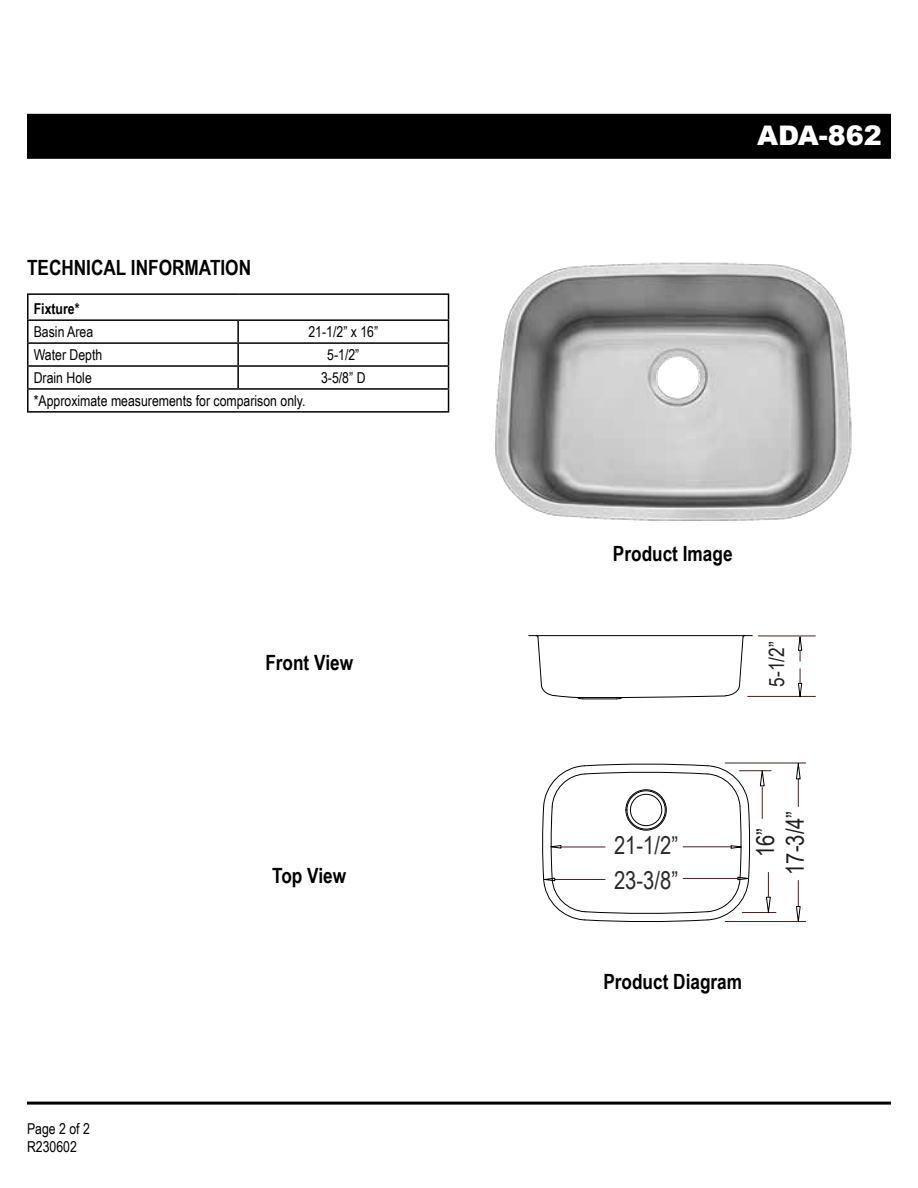
<style>
.page{position:relative;width:918px;height:1188px;background:#fff}
.page>*{position:absolute;margin:0;border:0;box-sizing:border-box;transform-origin:0 0}
.t1{font:900 27px "Arial";color:#fff}
.t2{font:24.6px "Arial Narrow";color:#2d2928}
.t3{font:24.6px/29.4px "Arial Narrow";color:#201f1f;text-align:center}
.t4{font:21.15px "Arial Narrow";color:#201f1f}
.t5{font:700 21px "Arial Narrow";color:#000}
.t6{font:15px/18px "Arial Narrow";color:#000}
.t7{font:700 15px "Arial Narrow";color:#000}
</style>
<div class="page">
<div style="left:27px;top:114px;width:864px;height:45px;background:#000"></div>
<hr style="left:27px;top:1102px;width:864px;height:3px;background:#000">
<img style="left:495px;top:262px;width:357px;height:259px">
<hr style="left:27px;top:293px;width:211px;height:2px;background:#000">
<hr style="left:238px;top:293px;width:211px;height:2px;background:#000">
<hr style="left:27px;top:319px;width:211px;height:2px;background:#000">
<hr style="left:238px;top:319px;width:211px;height:2px;background:#000">
<hr style="left:237px;top:321px;width:2px;height:21px;background:#000">
<hr style="left:27px;top:342px;width:211px;height:2px;background:#000">
<hr style="left:238px;top:342px;width:211px;height:2px;background:#000">
<hr style="left:237px;top:344px;width:2px;height:21px;background:#000">
<hr style="left:27px;top:365px;width:211px;height:2px;background:#000">
<hr style="left:238px;top:365px;width:211px;height:2px;background:#000">
<hr style="left:237px;top:367px;width:2px;height:21px;background:#000">
<hr style="left:27px;top:388px;width:211px;height:2px;background:#000">
<svg style="left:27px;top:295px;width:1px;height:116px"></svg>
<hr style="left:238px;top:388px;width:211px;height:2px;background:#000">
<svg style="left:448px;top:295px;width:1px;height:116px"></svg>
<hr style="left:27px;top:411px;width:211px;height:2px;background:#000">
<hr style="left:238px;top:411px;width:211px;height:2px;background:#000">
<svg style="left:542px;top:764px;width:208px;height:158px"></svg>
<svg style="left:759px;top:771px;width:6px;height:16px"></svg>
<hr style="left:739px;top:770px;width:32px;height:1px;background:#472020">
<hr style="left:742px;top:912px;width:34px;height:1px;background:#472020">
<hr style="left:762px;top:787px;width:1px;height:32px;background:#472020">
<hr style="left:725px;top:763px;width:81px;height:1px;background:#472020">
<hr style="left:725px;top:921px;width:81px;height:1px;background:#472020">
<svg style="left:796px;top:763px;width:5px;height:44px"></svg>
<svg style="left:766px;top:872px;width:5px;height:41px"></svg>
<svg style="left:796px;top:880px;width:5px;height:42px"></svg>
<svg style="left:616px;top:635px;width:136px;height:65px"></svg>
<hr style="left:583px;top:699px;width:34px;height:1px;background:#000">
<hr style="left:578px;top:697px;width:44px;height:1px;background:#000">
<svg style="left:529px;top:635px;width:55px;height:65px"></svg>
<hr style="left:536px;top:635px;width:209px;height:1px;background:#000">
<hr style="left:758px;top:636px;width:57px;height:1px;background:#472020">
<hr style="left:748px;top:696px;width:67px;height:1px;background:#472020">
<svg style="left:798px;top:636px;width:5px;height:25px"></svg>
<svg style="left:798px;top:669px;width:5px;height:29px"></svg>
<h3 class="t5" style="left:27px;top:252px;width:226px">TECHNICAL INFORMATION</h3>
<p class="t7" style="left:34px;top:298px;width:47px">Fixture*</p>
<p class="t6" style="left:34px;top:322px;width:61px">Basin Area</p>
<p class="t6" style="left:308px;top:322px;width:71px">21-1/2” x 16”</p>
<p class="t6" style="left:34px;top:345px;width:70px">Water Depth</p>
<p class="t6" style="left:327px;top:345px;width:34px">5-1/2”</p>
<p class="t6" style="left:34px;top:368px;width:60px">Drain Hole</p>
<p class="t6" style="left:321px;top:368px;width:46px">3-5/8” D</p>
<p class="t6" style="left:34px;top:391px;width:273px">*Approximate measurements for comparison only.</p>
<h3 class="t5" style="left:265px;top:647px;width:89px">Front View</h3>
<p class="t6" style="left:27px;top:1119px;width:64px">Page 2 of 2<br>R230602</p>
<h3 class="t5" style="left:272px;top:860px;width:76px">Top View</h3>
<h1 class="t1" style="left:757px;top:116px;width:126px">ADA-862</h1>
<h3 class="t5" style="left:613px;top:537px;width:121px">Product Image</h3>
<h3 class="t4" style="left:761px;top:687px;width:47px;rotate:-90deg">5-1/2”</h3>
<h2 class="t2" style="left:614px;top:828px;width:66px">21-1/2”</h2>
<h2 class="t2" style="left:614px;top:862px;width:66px">23-3/8”</h2>
<h2 class="t3" style="left:750px;top:875px;width:66px;rotate:-90deg">16”<br>17-3/4”</h2>
<h3 class="t5" style="left:603px;top:965px;width:140px">Product Diagram</h3>
</div>
